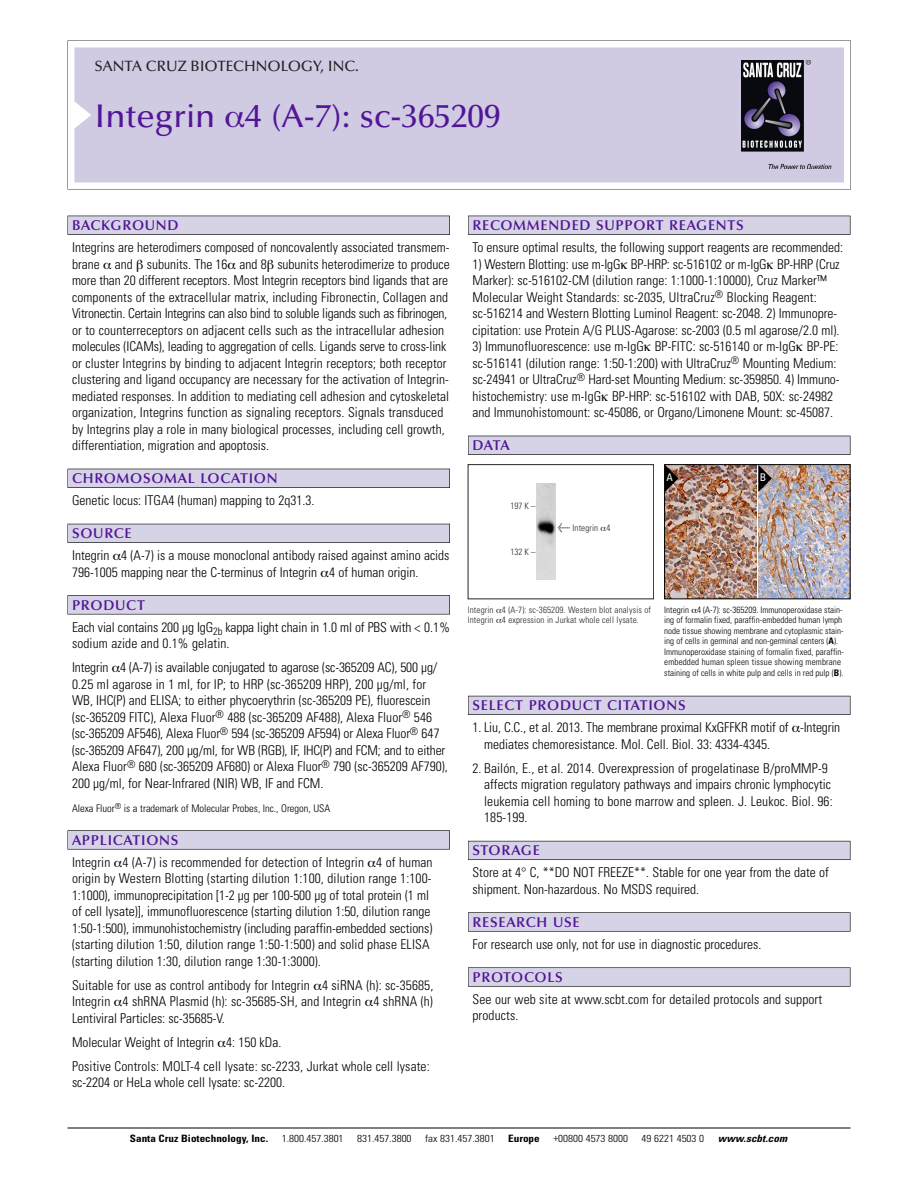
<style>
.page{position:relative;width:918px;height:1188px;background:#fff}
.page>*{position:absolute;margin:0;border:0;box-sizing:border-box;transform-origin:0 0}
.t1{font:500 33px "Optima";color:#511695}
.t2{font:500 15px "Optima";color:#231f20}
.t3{font:600 14.25px "Optima";letter-spacing:.05em;color:#511695}
.t4{font:300 condensed 13.5px/16.5px "Univers";color:#000}
.t5{font:300 condensed 10.5px "Univers";color:#000}
.t6{font:condensed 10.5px "Univers";color:#fff}
.t7{font:300 condensed 10.2px "Univers";color:#000;scale:1.1 1}
.t8{font:700 condensed 10.2px "Univers";color:#000;scale:1.1 1}
.t9{font:italic 700 condensed 10.2px "Univers";letter-spacing:.005em;color:#000;scale:1.1 1}
.t10{font:300 condensed 9px/10.5px "Univers";color:#000}
.t11{font:9px/10.5px "Univers Condensed Light+VJIVOG";letter-spacing:.015em;color:#272627}
.s1{font-family:"Meta Plus Book Roman+DOLDQG";font-size:10.5px}
.s2{font-weight:700}
</style>
<div class="page">
<svg style="left:68px;top:40px;width:783px;height:149px"></svg>
<div style="left:74px;top:47px;width:770px;height:135px;background:#d1cae3"></div>
<img style="left:741px;top:60px;width:90px;height:108px">
<div style="left:68px;top:216px;width:382px;height:19px;background:#525155"></div>
<div style="left:68px;top:216px;width:381px;height:18px;background:#d7d3e7"></div>
<div style="left:68px;top:469px;width:382px;height:19px;background:#515055"></div>
<div style="left:68px;top:469px;width:381px;height:18px;background:#d7d3e7"></div>
<div style="left:68px;top:524px;width:382px;height:19px;background:#525158"></div>
<div style="left:68px;top:524px;width:381px;height:18px;background:#d7d3e7"></div>
<div style="left:68px;top:595px;width:382px;height:19px;background:#575759"></div>
<div style="left:68px;top:596px;width:381px;height:18px;background:#d7d3e7"></div>
<svg style="left:68px;top:830px;width:382px;height:20px"></svg>
<div style="left:68px;top:831px;width:381px;height:18px;background:#d7d3e7"></div>
<div style="left:468px;top:216px;width:382px;height:19px;background:#525155"></div>
<div style="left:468px;top:216px;width:382px;height:18px;background:#d7d3e7"></div>
<div style="left:468px;top:436px;width:382px;height:19px;background:#515055"></div>
<div style="left:468px;top:436px;width:382px;height:18px;background:#d7d3e7"></div>
<div style="left:468px;top:696px;width:382px;height:19px;background:#54535a"></div>
<div style="left:468px;top:696px;width:382px;height:18px;background:#d7d3e7"></div>
<div style="left:468px;top:841px;width:382px;height:19px;background:#5b5a62"></div>
<div style="left:468px;top:841px;width:382px;height:18px;background:#d7d3e7"></div>
<div style="left:468px;top:912px;width:382px;height:20px;background:#666667"></div>
<div style="left:468px;top:913px;width:382px;height:18px;background:#d7d3e7"></div>
<div style="left:468px;top:967px;width:382px;height:20px;background:#666"></div>
<div style="left:468px;top:968px;width:382px;height:18px;background:#d7d3e7"></div>
<hr style="left:68px;top:1128px;width:782px;height:1px;background:#000">
<div style="left:468px;top:464px;width:186px;height:135px;border:1px solid #272627"></div>
<img style="left:537px;top:484px;width:19px;height:95px">
<img style="left:758px;top:466px;width:90px;height:131px">
<img style="left:666px;top:466px;width:90px;height:131px">
<div style="left:664px;top:464px;width:186px;height:135px;border:1px solid #000"></div>
<svg style="left:758px;top:465px;width:14px;height:27px"></svg>
<svg style="left:665px;top:465px;width:13px;height:27px"></svg>
<svg style="left:225px;top:112px;width:19px;height:16px"></svg>
<p class="t2" style="left:94px;top:61px;width:266px">SANTA CRUZ BIOTECHNOLOGY, INC.</p>
<h1 class="t1" style="left:94px;top:103px;width:408px">Integrin 4 (A-7): sc-365209</h1>
<p class="t3" style="left:72px;top:219px;width:108px">BACKGROUND</p>
<p class="t4" style="left:72px;top:240px;width:379px">Integrins are heterodimers composed of noncovalently associated transmem&shy;brane and subunits. The 16 and 8 subunits heterodimerize to produce more than 20 different receptors. Most Integrin receptors bind ligands that are components of the extracellular matrix, including Fibronectin, Collagen and Vitronectin. Certain Integrins can also bind to soluble ligands such as fibrinogen, or to counterreceptors on adjacent cells such as the intracellular adhesion molecules (ICAMs), leading to aggregation of cells. Ligands serve to cross-link or cluster Integrins by binding to adjacent Integrin receptors; both receptor clustering and ligand occupancy are necessary for the activation of Integrin&shy;mediated responses. In addition to mediating cell adhesion and cytoskeletal organization, Integrins function as signaling receptors. Signals transduced by Integrins play a role in many biological processes, including cell growth, differentiation, migration and apoptosis.</p>
<p class="t3" style="left:72px;top:473px;width:207px">CHROMOSOMAL LOCATION</p>
<p class="t4" style="left:72px;top:493px;width:244px">Genetic locus: ITGA4 (human) mapping to 2q31.3.</p>
<p class="t3" style="left:72px;top:528px;width:61px">SOURCE</p>
<p class="t4" style="left:72px;top:548px;width:379px">Integrin 4 (A-7) is a mouse monoclonal antibody raised against amino acids<br>796-1005 mapping near the C-terminus of Integrin 4 of human origin.</p>
<p class="t3" style="left:72px;top:599px;width:74px">PRODUCT</p>
<p class="t4" style="left:72px;top:620px;width:379px">Each vial contains 200 µg IgG<sub>2b</sub> kappa light chain in 1.0 ml of PBS with &lt; 0.1% sodium azide and 0.1% gelatin.</p>
<p class="t4" style="left:72px;top:660px;width:377px">Integrin 4 (A-7) is available conjugated to agarose (sc-365209 AC), 500 µg/ 0.25 ml agarose in 1 ml, for IP; to HRP (sc-365209 HRP), 200 µg/ml, for WB, IHC(P) and ELISA; to either phycoerythrin (sc-365209 PE), fluorescein (sc-365209 FITC), Alexa Fluor<sup>®</sup> 488 (sc-365209 AF488), Alexa Fluor<sup>®</sup> 546 (sc-365209 AF546), Alexa Fluor<sup>®</sup> 594 (sc-365209 AF594) or Alexa Fluor<sup>®</sup> 647 (sc-365209 AF647), 200 µg/ml, for WB (RGB), IF, IHC(P) and FCM; and to either Alexa Fluor<sup>®</sup> 680 (sc-365209 AF680) or Alexa Fluor<sup>®</sup> 790 (sc-365209 AF790), 200 µg/ml, for Near-Infrared (NIR) WB, IF and FCM.</p>
<p class="t5" style="left:72px;top:804px;width:260px">Alexa Fluor<sup>®</sup> is a trademark of Molecular Probes, Inc., Oregon, USA</p>
<p class="t3" style="left:72px;top:834px;width:108px">APPLICATIONS</p>
<p class="t4" style="left:72px;top:855px;width:362px">Integrin 4 (A-7) is recommended for detection of Integrin 4 of human origin by Western Blotting (starting dilution 1:100, dilution range 1:100- 1:1000), immunoprecipitation [1-2 µg per 100-500 µg of total protein (1 ml of cell lysate)], immunofluorescence (starting dilution 1:50, dilution range 1:50-1:500), immunohistochemistry (including paraffin-embedded sections) (starting dilution 1:50, dilution range 1:50-1:500) and solid phase ELISA (starting dilution 1:30, dilution range 1:30-1:3000).</p>
<p class="t4" style="left:72px;top:978px;width:363px;text-align:justify">Suitable for use as control antibody for Integrin 4 siRNA (h): sc-35685, Integrin 4 shRNA Plasmid (h): sc-35685-SH, and Integrin 4 shRNA (h)<br>Lentiviral Particles: sc-35685-V.</p>
<p class="t4" style="left:72px;top:1031px;width:359px;line-height:24px">Molecular Weight of Integrin 4: 150 kDa.<br>Positive Controls: MOLT-4 cell lysate: sc-2233, Jurkat whole cell lysate:</p>
<p class="t4" style="left:72px;top:1075px;width:215px">sc-2204 or HeLa whole cell lysate: sc-2200.</p>
<p class="t3" style="left:473px;top:219px;width:273px">RECOMMENDED SUPPORT REAGENTS</p>
<p class="t4" style="left:473px;top:240px;width:372px">To ensure optimal results, the following support reagents are recommended:</p>
<p class="t4" style="left:473px;top:257px;width:369px">1) Western Blotting: use m-IgG BP-HRP: sc-516102 or m-IgG BP-HRP (Cruz Marker): sc-516102-CM (dilution range: 1:1000-1:10000), Cruz Marker™ Molecular Weight Standards: sc-2035, UltraCruz<sup>®</sup> Blocking Reagent: sc-516214 and Western Blotting Luminol Reagent: sc-2048. 2) Immunopre&shy;cipitation: use Protein A/G PLUS-Agarose: sc-2003 (0.5 ml agarose/2.0 ml).</p>
<p class="t4" style="left:473px;top:339px;width:369px">3) Immunofluorescence: use m-IgG BP-FITC: sc-516140 or m-IgG BP-PE: sc-516141 (dilution range: 1:50-1:200) with UltraCruz<sup>®</sup> Mounting Medium: sc-24941 or UltraCruz<sup>®</sup> Hard-set Mounting Medium: sc-359850. 4) Immuno&shy;histochemistry: use m-IgG BP-HRP: sc-516102 with DAB, 50X: sc-24982 and Immunohistomount: sc-45086, or Organo/Limonene Mount: sc-45087.</p>
<p class="t3" style="left:473px;top:440px;width:39px">DATA</p>
<p class="t11" style="left:511px;top:501px;width:26px">197 K –</p>
<p class="t11" style="left:511px;top:548px;width:26px">132 K –</p>
<p class="t11" style="left:558px;top:524px;width:54px"><span class="s1">&lt;</span> Integrin 4</p>
<p class="t6" style="left:667px;top:474px;width:8px">A</p>
<p class="t6" style="left:760px;top:474px;width:8px">B</p>
<p class="t11" style="left:468px;top:605px;width:185px">Integrin 4 (A-7): sc-365209. Western blot analysis of<br>Integrin 4 expression in Jurkat whole cell lysate.</p>
<p class="t10" style="left:664px;top:605px;width:181px">Integrin 4 (A-7): sc-365209. Immunoperoxidase stain&shy;ing of formalin fixed, paraffin-embedded human lymph node tissue showing membrane and cytoplasmic stain&shy;ing of cells in germinal and non-germinal centers (<span class="s2">A</span>).<br>Immunoperoxidase staining of formalin fixed, paraffin&shy;embedded human spleen tissue showing membrane staining of cells in white pulp and cells in red pulp (<span class="s2">B</span>).</p>
<p class="t3" style="left:473px;top:700px;width:215px">SELECT PRODUCT CITATIONS</p>
<p class="t4" style="left:484px;top:720px;width:358px;text-indent:-12px">1. Liu, C.C., et al. 2013. The membrane proximal KxGFFKR motif of -Integrin mediates chemoresistance. Mol. Cell. Biol. 33: 4334-4345.</p>
<p class="t4" style="left:484px;top:761px;width:350px;text-indent:-12px">2. Bailón, E., et al. 2014. Overexpression of progelatinase B/proMMP-9 affects migration regulatory pathways and impairs chronic lymphocytic leukemia cell homing to bone marrow and spleen. J. Leukoc. Biol. 96:<br>185-199.</p>
<p class="t3" style="left:473px;top:845px;width:69px">STORAGE</p>
<p class="t4" style="left:473px;top:865px;width:358px">Store at 4° C, **DO NOT FREEZE**. Stable for one year from the date of shipment. Non-hazardous. No MSDS required.</p>
<p class="t3" style="left:473px;top:916px;width:109px">RESEARCH USE</p>
<p class="t4" style="left:473px;top:937px;width:290px">For research use only, not for use in diagnostic procedures.</p>
<p class="t3" style="left:473px;top:971px;width:92px">PROTOCOLS</p>
<p class="t4" style="left:473px;top:992px;width:351px">See our web site at www.scbt.com for detailed protocols and support products.</p>
<p class="t8" style="left:130px;top:1135px;width:127px">Santa Cruz Biotechnology, Inc.</p>
<p class="t7" style="left:282px;top:1135px;width:58px">1.800.457.3801</p>
<p class="t7" style="left:357px;top:1135px;width:51px">831.457.3800</p>
<p class="t7" style="left:425px;top:1135px;width:65px">fax 831.457.3801</p>
<p class="t8" style="left:508px;top:1135px;width:30px">Europe</p>
<p class="t7" style="left:553px;top:1135px;width:69px">+00800 4573 8000</p>
<p class="t7" style="left:642px;top:1135px;width:58px">49 6221 4503 0</p>
<p class="t9" style="left:718px;top:1135px;width:64px">www.scbt.com</p>
</div>
